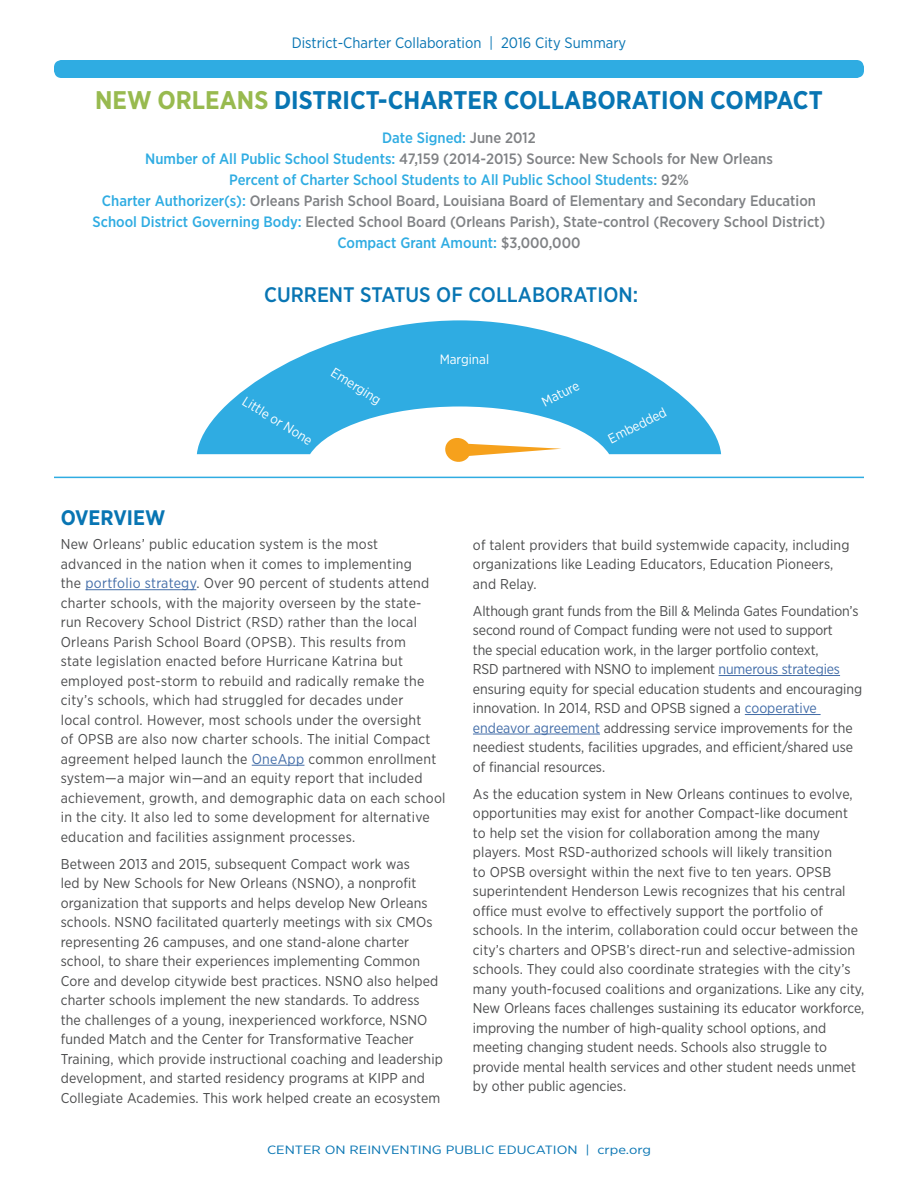
<style>
.page{position:relative;width:918px;height:1188px;background:#fff}
.page>*{position:absolute;margin:0;border:0;box-sizing:border-box;transform-origin:0 0}
.t1{font:700 25.5px "Gotham Narrow";color:#0875b3}
.body{font:500 21px "Gotham Narrow";color:#0875b3}
.t2{font:700 21px "Gotham Narrow";color:#0875b3}
.compact_information{font:500 15px "Gotham Narrow";color:#808285}
.compact_information-2{font:500 15px "Gotham Narrow";color:#2face2}
.t3{font:15px "Gotham Narrow";color:#0875b3}
.body-2{font:14.25px/19.5px "Gotham Narrow";letter-spacing:.01em;color:#4b4c4d}
.body-3{font:14.25px/19.5px "Gotham Narrow";letter-spacing:-.01em;color:#4b4c4d}
.body-4{font:13.5px "Gotham Narrow";color:#fff}
.t4{font:12px "Gotham Narrow";color:#0875b3;scale:1.25 1}
.s1{color:#98ba4f}
.s2{color:#808285}
.s3{color:#2face2}
.s4{color:#436da8}
</style>
<div class="page">
<div style="left:54px;top:60px;width:810px;height:18px;background:#2face2;border-radius:8px"></div>
<hr style="left:85px;top:589px;width:111px;height:1px;background:#436da8">
<hr style="left:252px;top:765px;width:52px;height:1px;background:#436da8">
<svg style="left:197px;top:320px;width:524px;height:134px;fill:#2face2"></svg>
<hr style="left:719px;top:675px;width:121px;height:1px;background:#436da8">
<hr style="left:745px;top:714px;width:76px;height:1px;background:#436da8">
<hr style="left:473px;top:734px;width:127px;height:1px;background:#436da8">
<hr style="left:54px;top:477px;width:810px;height:1px;background:#2face2">
<svg style="left:444px;top:436px;width:118px;height:26px"></svg>
<p class="t3" style="left:292px;top:33px;width:336px">District-Charter Collaboration | 2016 City Summary</p>
<h1 class="t1" style="left:95px;top:84px;width:729px"><span class="s1">NEW ORLEANS</span> DISTRICT-CHARTER COLLABORATION COMPACT</h1>
<p class="compact_information-2" style="left:382px;top:129px;width:155px">Date Signed: <span class="s2">June 2012</span></p>
<p class="compact_information" style="left:145px;top:150px;width:629px"><span class="s3">Number of All Public School Students:</span> 47,159 (2014-2015) Source: New Schools for New Orleans</p>
<p class="compact_information-2" style="left:229px;top:171px;width:461px">Percent of Charter School Students to All Public School Students: <span class="s2">92%</span></p>
<p class="compact_information" style="left:102px;top:192px;width:716px"><span class="s3">Charter Authorizer(s):</span> Orleans Parish School Board, Louisiana Board of Elementary and Secondary Education</p>
<p class="compact_information" style="left:93px;top:213px;width:734px"><span class="s3">School District Governing Body:</span> Elected School Board (Orleans Parish), State-control (Recovery School District)</p>
<p class="compact_information-2" style="left:338px;top:234px;width:244px">Compact Grant Amount: <span class="s2">$3,000,000</span></p>
<p class="body" style="left:264px;top:281px;width:376px">CURRENT STATUS OF COLLABORATION:</p>
<p class="body-4" style="left:248px;top:393px;width:81px;rotate:32deg">Little or None</p>
<p class="body-4" style="left:337px;top:364px;width:58px;rotate:32deg">Emerging</p>
<p class="body-4" style="left:440px;top:351px;width:51px">Marginal</p>
<p class="body-4" style="left:539px;top:395px;width:42px;rotate:-27deg">Mature</p>
<p class="body-4" style="left:605px;top:432px;width:65px;rotate:-27deg">Embedded</p>
<h1 class="t2" style="left:61px;top:504px;width:106px">OVERVIEW</h1>
<p class="body-2" style="left:61px;top:534px;width:386px">New Orleans’ public education system is the most<br>advanced in the nation when it comes to implementing<br>the <span class="s4">portfolio strategy</span>. Over 90 percent of students attend charter schools, with the majority overseen by the state&shy;run Recovery School District (RSD) rather than the local Orleans Parish School Board (OPSB). This results from<br>state legislation enacted before Hurricane Katrina but employed post-storm to rebuild and radically remake the city’s schools, which had struggled for decades under<br>local control. However, most schools under the oversight<br>of OPSB are also now charter schools. The initial Compact agreement helped launch the <span class="s4">OneApp</span> common enrollment system—a major win—and an equity report that included achievement, growth, and demographic data on each school in the city. It also led to some development for alternative education and facilities assignment processes.</p>
<p class="body-2" style="left:61px;top:854px;width:384px">Between 2013 and 2015, subsequent Compact work was<br>led by New Schools for New Orleans (NSNO), a nonprofit organization that supports and helps develop New Orleans schools. NSNO facilitated quarterly meetings with six CMOs representing 26 campuses, and one stand-alone charter school, to share their experiences implementing Common Core and develop citywide best practices. NSNO also helped charter schools implement the new standards. To address the challenges of a young, inexperienced workforce, NSNO funded Match and the Center for Transformative Teacher Training, which provide instructional coaching and leadership development, and started residency programs at KIPP and Collegiate Academies. This work helped create an ecosystem</p>
<p class="body-2" style="left:473px;top:535px;width:378px">of talent providers that build systemwide capacity, including organizations like Leading Educators, Education Pioneers, and Relay.</p>
<p class="body-3" style="left:473px;top:601px;width:391px">Although grant funds from the Bill &amp; Melinda Gates Foundation’s second round of Compact funding were not used to support<br>the special education work, in the larger portfolio context,<br>RSD partnered with NSNO to implement <span class="s4">numerous strategies </span>ensuring equity for special education students and encouraging innovation. In 2014, RSD and OPSB signed a <span class="s4">cooperative endeavor agreement</span> addressing service improvements for the neediest students, facilities upgrades, and efficient/shared use of financial resources.</p>
<p class="body-2" style="left:473px;top:784px;width:393px">As the education system in New Orleans continues to evolve, opportunities may exist for another Compact-like document<br>to help set the vision for collaboration among the many players. Most RSD-authorized schools will likely transition<br>to OPSB oversight within the next five to ten years. OPSB superintendent Henderson Lewis recognizes that his central office must evolve to effectively support the portfolio of schools. In the interim, collaboration could occur between the city’s charters and OPSB’s direct-run and selective-admission schools. They could also coordinate strategies with the city’s many youth-focused coalitions and organizations. Like any city, New Orleans faces challenges sustaining its educator workforce, improving the number of high-quality school options, and meeting changing student needs. Schools also struggle to provide mental health services and other student needs unmet by other public agencies.</p>
<p class="t4" style="left:267px;top:1142px;width:309px">CENTER ON REINVENTING PUBLIC EDUCATION | crpe.org</p>
</div>
